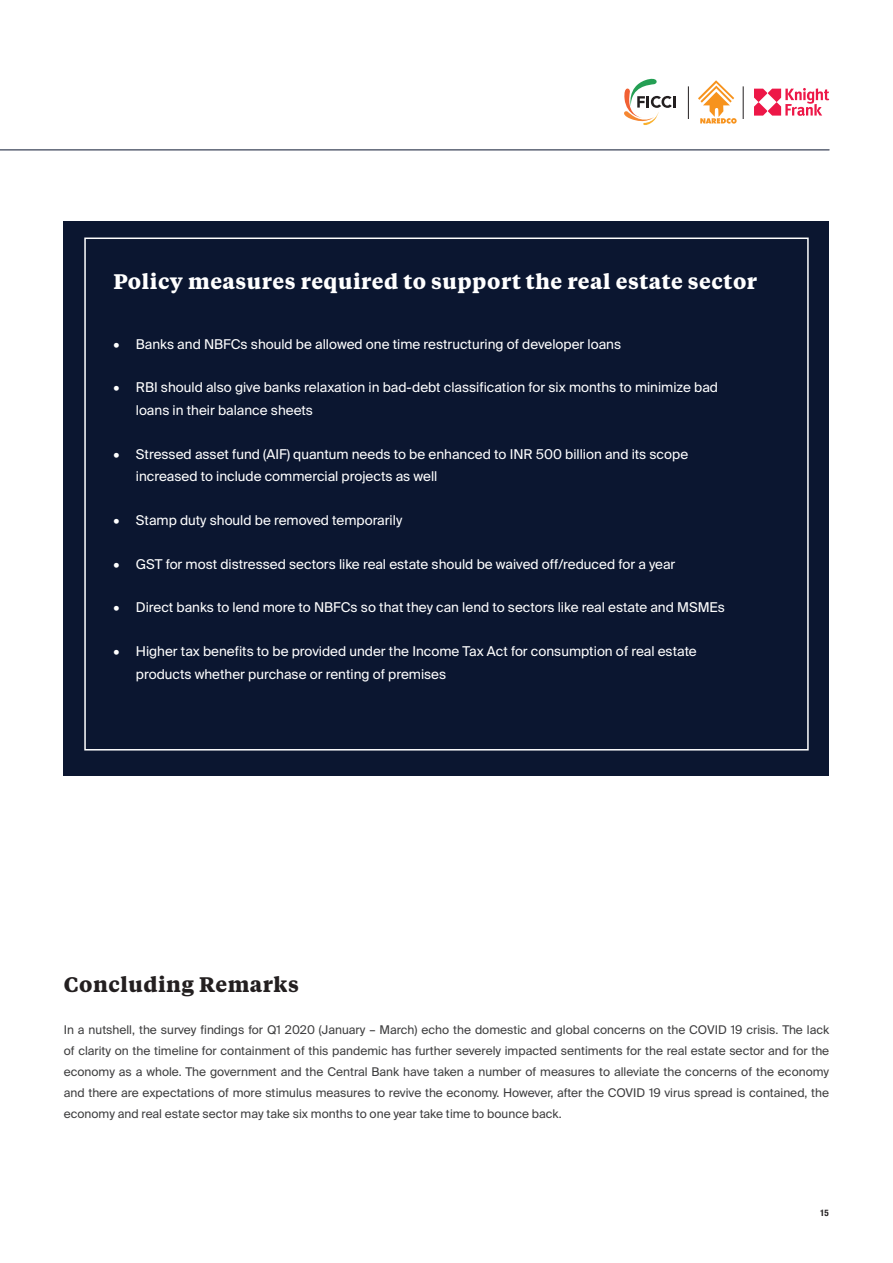
<style>
.page{position:relative;width:893px;height:1263px;background:#fff}
.page>*{position:absolute;margin:0;border:0;box-sizing:border-box;transform-origin:0 0}
.t1{font:700 21px "Tiempos Text";letter-spacing:.025em;color:#fff}
.t2{font:700 21px "Tiempos Text";letter-spacing:.025em;color:#231f20}
.t3{font:13.5px/22.5px "Suisse Intl";color:#fff}
.t4{font:12px/21px "Suisse Intl";color:#3e3e3f;text-align:justify}
.t5{font:700 condensed 9px "Helvetica Neue LT Std";color:#231f20}
</style>
<div class="page">
<svg style="left:754px;top:88px;width:75px;height:28px"></svg>
<svg style="left:698px;top:80px;width:39px;height:44px"></svg>
<hr style="left:743px;top:86px;width:1px;height:33px;background:#231f20">
<hr style="left:688px;top:86px;width:1px;height:33px;background:#231f20">
<svg style="left:624px;top:78px;width:52px;height:47px"></svg>
<hr style="left:0;top:150px;width:829px;height:1px;background:#0b1630">
<div style="left:64px;top:221px;width:765px;height:554px;background:#0b1630"></div>
<h1 class="t1" style="left:113px;top:267px;width:645px">Policy measures required to support the real estate sector</h1>
<p class="t3" style="left:113px;top:333px;width:509px">• Banks and NBFCs should be allowed one time restructuring of developer loans</p>
<p class="t3" style="left:136px;top:376px;width:584px;text-indent:-23px">• RBI should also give banks relaxation in bad-debt classification for six months to minimize bad loans in their balance sheets</p>
<p class="t3" style="left:136px;top:443px;width:554px;text-indent:-23px">• Stressed asset fund (AIF) quantum needs to be enhanced to INR 500 billion and its scope increased to include commercial projects as well</p>
<p class="t3" style="left:113px;top:509px;width:290px">• Stamp duty should be removed temporarily</p>
<p class="t3" style="left:113px;top:553px;width:564px">• GST for most distressed sectors like real estate should be waived off/reduced for a year</p>
<p class="t3" style="left:113px;top:596px;width:613px">• Direct banks to lend more to NBFCs so that they can lend to sectors like real estate and MSMEs</p>
<p class="t3" style="left:136px;top:640px;width:562px;text-indent:-23px">• Higher tax benefits to be provided under the Income Tax Act for consumption of real estate products whether purchase or renting of premises</p>
<h1 class="t2" style="left:64px;top:970px;width:237px">Concluding Remarks</h1>
<p class="t4" style="left:64px;top:1019px;width:767px">In a nutshell, the survey findings for Q1 2020 (January – March) echo the domestic and global concerns on the COVID 19 crisis. The lack of clarity on the timeline for containment of this pandemic has further severely impacted sentiments for the real estate sector and for the economy as a whole. The government and the Central Bank have taken a number of measures to alleviate the concerns of the economy and there are expectations of more stimulus measures to revive the economy. However, after the COVID 19 virus spread is contained, the economy and real estate sector may take six months to one year take time to bounce back.</p>
<p class="t5" style="left:820px;top:1207px;width:10px">15</p>
</div>
